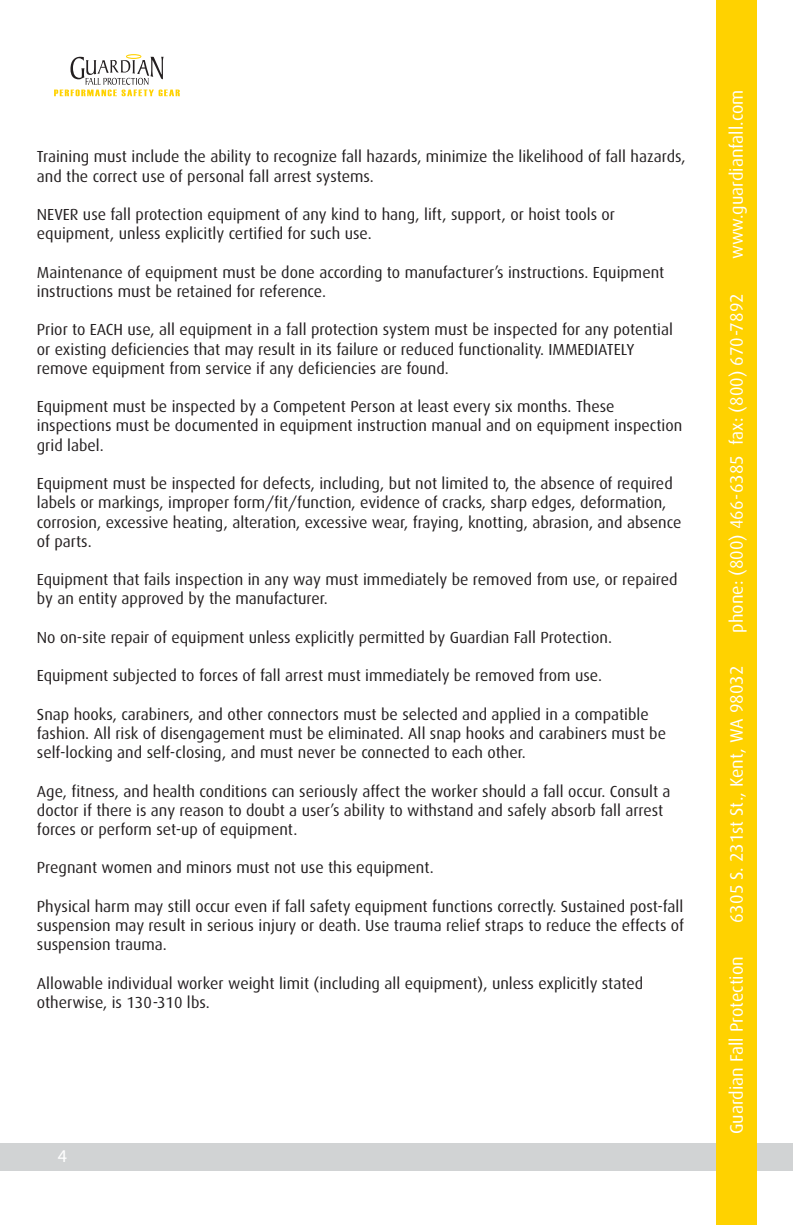
<style>
.page{position:relative;width:793px;height:1225px;background:#fff}
.page>*{position:absolute;margin:0;border:0;box-sizing:border-box;transform-origin:0 0}
.t1{font:18px "Dax";color:#fff}
.t2{font:18px "Myriad Pro";color:#fff}
.t3{font:16px/19.2px "Dax";color:#231f20}
</style>
<div class="page">
<div style="left:0;top:1143px;width:792px;height:27px;background:#d1d3d4"></div>
<div style="left:715px;top:0;width:41px;height:1224px;background:#ffd200"></div>
<svg style="left:54px;top:54px;width:126px;height:42px"></svg>
<p class="t3" style="left:37px;top:147px;width:650px">Training must include the ability to recognize fall hazards, minimize the likelihood of fall hazards, and the correct use of personal fall arrest systems.</p>
<p class="t3" style="left:37px;top:205px;width:579px">NEVER use fall protection equipment of any kind to hang, lift, support, or hoist tools or equipment, unless explicitly certified for such use.</p>
<p class="t3" style="left:37px;top:263px;width:628px">Maintenance of equipment must be done according to manufacturer’s instructions. Equipment instructions must be retained for reference.</p>
<p class="t3" style="left:37px;top:320px;width:637px">Prior to EACH use, all equipment in a fall protection system must be inspected for any potential or existing deficiencies that may result in its failure or reduced functionality. IMMEDIATELY remove equipment from service if any deficiencies are found.</p>
<p class="t3" style="left:37px;top:397px;width:646px">Equipment must be inspected by a Competent Person at least every six months. These inspections must be documented in equipment instruction manual and on equipment inspection grid label.</p>
<p class="t3" style="left:37px;top:474px;width:645px">Equipment must be inspected for defects, including, but not limited to, the absence of required labels or markings, improper form/fit/function, evidence of cracks, sharp edges, deformation, corrosion, excessive heating, alteration, excessive wear, fraying, knotting, abrasion, and absence of parts.</p>
<p class="t3" style="left:37px;top:570px;width:642px">Equipment that fails inspection in any way must immediately be removed from use, or repaired by an entity approved by the manufacturer.</p>
<p class="t3" style="left:37px;top:627px;width:576px">No on-site repair of equipment unless explicitly permitted by Guardian Fall Protection.</p>
<p class="t3" style="left:37px;top:666px;width:566px">Equipment subjected to forces of fall arrest must immediately be removed from use.</p>
<p class="t3" style="left:37px;top:704px;width:630px">Snap hooks, carabiners, and other connectors must be selected and applied in a compatible fashion. All risk of disengagement must be eliminated. All snap hooks and carabiners must be self-locking and self-closing, and must never be connected to each other.</p>
<p class="t3" style="left:37px;top:781px;width:634px">Age, fitness, and health conditions can seriously affect the worker should a fall occur. Consult a doctor if there is any reason to doubt a user’s ability to withstand and safely absorb fall arrest forces or perform set-up of equipment.</p>
<p class="t3" style="left:37px;top:858px;width:398px">Pregnant women and minors must not use this equipment.</p>
<p class="t3" style="left:37px;top:896px;width:648px;text-align:justify">Physical harm may still occur even if fall safety equipment functions correctly. Sustained post-fall suspension may result in serious injury or death. Use trauma relief straps to reduce the effects of suspension trauma.</p>
<p class="t3" style="left:37px;top:973px;width:607px">Allowable individual worker weight limit (including all equipment), unless explicitly stated otherwise, is 130-310 lbs.</p>
<p class="t2" style="left:58px;top:1144px;width:11px">4</p>
<p class="t1" style="left:726px;top:259px;width:171px;rotate:-90deg">www.guardianfall.com</p>
<p class="t1" style="left:726px;top:632px;width:341px;rotate:-90deg">phone: (800) 466-6385 fax: (800) 670-7892</p>
<p class="t1" style="left:726px;top:922px;width:258px;rotate:-90deg">6305 S. 231st St., Kent, WA 98032</p>
<p class="t1" style="left:726px;top:1134px;width:179px;rotate:-90deg">Guardian Fall Protection</p>
</div>
